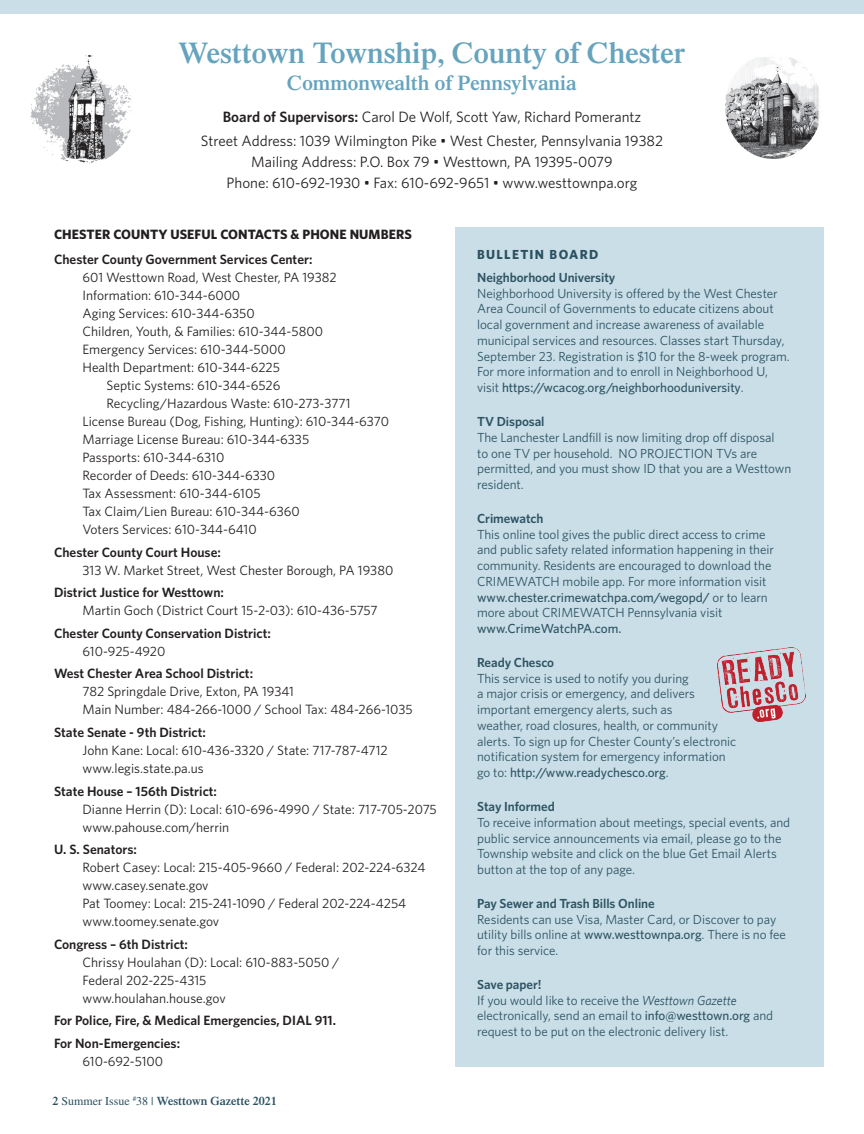
<style>
.page{position:relative;width:864px;height:1134px;background:#fff}
.page>*{position:absolute;margin:0;border:0;box-sizing:border-box;transform-origin:0 0}
.t1{font:600 30px "Times LT Std";color:#66a3bd}
.t2{font:600 21px "Times LT Std";color:#66a3bd}
.t3{font:15px/24px "Whitney";color:#231f20;text-align:center}
.t4{font:13.5px/18px "Whitney";color:#231f20}
.t5{font:600 13.5px/22.6px "Whitney";color:#231f20}
.t6{font:700 13.5px "Whitney";letter-spacing:.005em;color:#231f20}
.t7{font:13.5px "Whitney";letter-spacing:-.02em;color:#231f20}
.t8{font:13.2px/15.8px "Whitney";letter-spacing:-.005em;color:#2e5363}
.t9{font:600 13.2px "Whitney";letter-spacing:-.005em;color:#2e5363}
.t10{font:500 13.2px "Whitney";letter-spacing:-.005em;color:#2e5363}
.t11{font:700 13.2px "Whitney";letter-spacing:.1em;color:#2b5060}
.t12{font:600 12px "Times LT Std";color:#2b5060}
.s1{font-weight:600}
.s2{font-weight:400}
.s3{font-weight:500}
.s4{font-style:italic}
</style>
<div class="page">
<div style="left:455px;top:227px;width:369px;height:839px;background:#c9dee7"></div>
<img style="left:718px;top:648px;width:88px;height:74px">
<img style="left:726px;top:57px;width:93px;height:102px">
<img style="left:30px;top:55px;width:102px;height:109px">
<div style="left:0;top:0;width:864px;height:14px;background:#c9dee7"></div>
<h1 class="t1" style="left:179px;top:35px;width:508px">Westtown Township, County of Chester</h1>
<h2 class="t2" style="left:287px;top:71px;width:291px">Commonwealth of Pennsylvania</h2>
<p class="t3" style="left:201px;top:104px;width:464px"><span class="s1">Board of Supervisors:</span> Carol De Wolf, Scott Yaw, Richard Pomerantz<br>Street Address: 1039 Wilmington Pike • West Chester, Pennsylvania 19382</p>
<p class="t3" style="left:227px;top:151px;width:412px;line-height:21px">Mailing Address: P.O. Box 79 • Westtown, PA 19395-0079<br>Phone: 610-692-1930 • Fax: 610-692-9651 • www.westtownpa.org</p>
<p class="t6" style="left:54px;top:226px;width:359px">CHESTER COUNTY USEFUL CONTACTS &amp; PHONE NUMBERS</p>
<p class="t5" style="left:54px;top:248px;width:260px">Chester County Government Services Center:</p>
<p class="t4" style="left:82px;top:268px;width:256px">601 Westtown Road, West Chester, PA 19382</p>
<p class="t4" style="left:82px;top:286px;width:159px">Information: 610-344-6000</p>
<p class="t4" style="left:82px;top:304px;width:174px">Aging Services: 610-344-6350</p>
<p class="t4" style="left:82px;top:322px;width:242px">Children, Youth, &amp; Families: 610-344-5800</p>
<p class="t4" style="left:82px;top:340px;width:205px">Emergency Services: 610-344-5000</p>
<p class="t4" style="left:82px;top:358px;width:199px">Health Department: 610-344-6225</p>
<p class="t4" style="left:107px;top:376px;width:175px">Septic Systems: 610-344-6526</p>
<p class="t4" style="left:107px;top:394px;width:246px">Recycling/Hazardous Waste: 610-273-3771</p>
<p class="t4" style="left:82px;top:412px;width:308px">License Bureau (Dog, Fishing, Hunting): 610-344-6370</p>
<p class="t4" style="left:82px;top:430px;width:228px">Marriage License Bureau: 610-344-6335</p>
<p class="t4" style="left:82px;top:448px;width:143px">Passports: 610-344-6310</p>
<p class="t4" style="left:82px;top:466px;width:194px">Recorder of Deeds: 610-344-6330</p>
<p class="t4" style="left:82px;top:484px;width:180px">Tax Assessment: 610-344-6105</p>
<p class="t4" style="left:82px;top:502px;width:219px">Tax Claim/Lien Bureau: 610-344-6360</p>
<p class="t4" style="left:82px;top:520px;width:176px">Voters Services: 610-344-6410</p>
<p class="t5" style="left:54px;top:540px;width:168px">Chester County Court House:</p>
<p class="t4" style="left:82px;top:561px;width:312px">313 W. Market Street, West Chester Borough, PA 19380</p>
<p class="t5" style="left:54px;top:581px;width:171px">District Justice for Westtown:</p>
<p class="t4" style="left:82px;top:601px;width:297px">Martin Goch (District Court 15-2-03): 610-436-5757</p>
<p class="t5" style="left:54px;top:621px;width:218px">Chester County Conservation District:</p>
<p class="t7" style="left:82px;top:643px;width:84px">610-925-4920</p>
<p class="t5" style="left:54px;top:662px;width:201px">West Chester Area School District:</p>
<p class="t4" style="left:82px;top:682px;width:332px">782 Springdale Drive, Exton, PA 19341<br>Main Number: 484-266-1000 / School Tax: 484-266-1035</p>
<p class="t5" style="left:54px;top:721px;width:153px">State Senate - 9th District:</p>
<p class="t4" style="left:82px;top:741px;width:307px">John Kane: Local: 610-436-3320 / State: 717-787-4712 www.legis.state.pa.us</p>
<p class="t5" style="left:54px;top:779px;width:165px">State House – 156th District:</p>
<p class="t4" style="left:82px;top:800px;width:356px">Dianne Herrin (D): Local: 610-696-4990 / State: 717-705-2075 www.pahouse.com/herrin</p>
<p class="t5" style="left:54px;top:838px;width:84px">U. S. Senators:</p>
<p class="t4" style="left:82px;top:858px;width:344px">Robert Casey: Local: 215-405-9660 / Federal: 202-224-6324 www.casey.senate.gov<br>Pat Toomey: Local: 215-241-1090 / Federal 202-224-4254 www.toomey.senate.gov</p>
<p class="t5" style="left:54px;top:932px;width:136px">Congress – 6th District:</p>
<p class="t4" style="left:82px;top:953px;width:258px">Chrissy Houlahan (D): Local: 610-883-5050 /<br>Federal 202-225-4315 www.houlahan.house.gov</p>
<p class="t5" style="left:54px;top:1009px;width:284px">For Police, Fire, &amp; Medical Emergencies, DIAL 911.<br>For Non-Emergencies:</p>
<p class="t4" style="left:82px;top:1052px;width:82px">610-692-5100</p>
<p class="t12" style="left:52px;top:1094px;width:226px">2 <span class="s2">Summer Issue</span> <sup>#</sup><span class="s2">38 |</span> Westtown Gazette 2021</p>
<p class="t11" style="left:477px;top:246px;width:123px">BULLETIN BOARD</p>
<p class="t9" style="left:477px;top:269px;width:140px">Neighborhood University</p>
<p class="t8" style="left:477px;top:285px;width:314px">Neighborhood University is offered by the West Chester Area Council of Governments to educate citizens about local government and increase awareness of available municipal services and resources. Classes start Thursday, September 23. Registration is $10 for the 8-week program.<br>For more information and to enroll in Neighborhood U, visit <span class="s3">https://wcacog.org/neighborhooduniversity</span>.</p>
<p class="t9" style="left:477px;top:413px;width:69px">TV Disposal</p>
<p class="t8" style="left:477px;top:429px;width:316px">The Lanchester Landfill is now limiting drop off disposal<br>to one TV per household. NO PROJECTION TVs are permitted, and you must show ID that you are a Westtown resident.</p>
<p class="t9" style="left:477px;top:510px;width:68px">Crimewatch</p>
<p class="t8" style="left:477px;top:526px;width:298px">This online tool gives the public direct access to crime and public safety related information happening in their community. Residents are encouraged to download the CRIMEWATCH mobile app. For more information visit <span class="s3">www.chester.crimewatchpa.com/wegopd/</span> or to learn more about CRIMEWATCH Pennsylvania visit</p>
<p class="t10" style="left:477px;top:620px;width:146px">www.CrimeWatchPA.com.</p>
<p class="t9" style="left:477px;top:654px;width:78px">Ready Chesco</p>
<p class="t8" style="left:477px;top:670px;width:261px">This service is used to notify you during<br>a major crisis or emergency, and delivers important emergency alerts, such as<br>weather, road closures, health, or community alerts. To sign up for Chester County’s electronic notification system for emergency information go to: <span class="s3">http://www.readychesco.org</span>.</p>
<p class="t9" style="left:477px;top:798px;width:79px">Stay Informed</p>
<p class="t8" style="left:477px;top:814px;width:315px">To receive information about meetings, special events, and public service announcements via email, please go to the Township website and click on the blue Get Email Alerts button at the top of any page.</p>
<p class="t9" style="left:477px;top:895px;width:179px">Pay Sewer and Trash Bills Online</p>
<p class="t8" style="left:477px;top:911px;width:310px">Residents can use Visa, Master Card, or Discover to pay utility bills online at <span class="s3">www.westtownpa.org</span>. There is no fee for this service.</p>
<p class="t8" style="left:477px;top:976px;width:298px"><span class="s1">Save paper!<br></span>If you would like to receive the <span class="s4">Westtown Gazette </span>electronically, send an email to <span class="s3">info@westtown.org</span> and request to be put on the electronic delivery list.</p>
</div>
